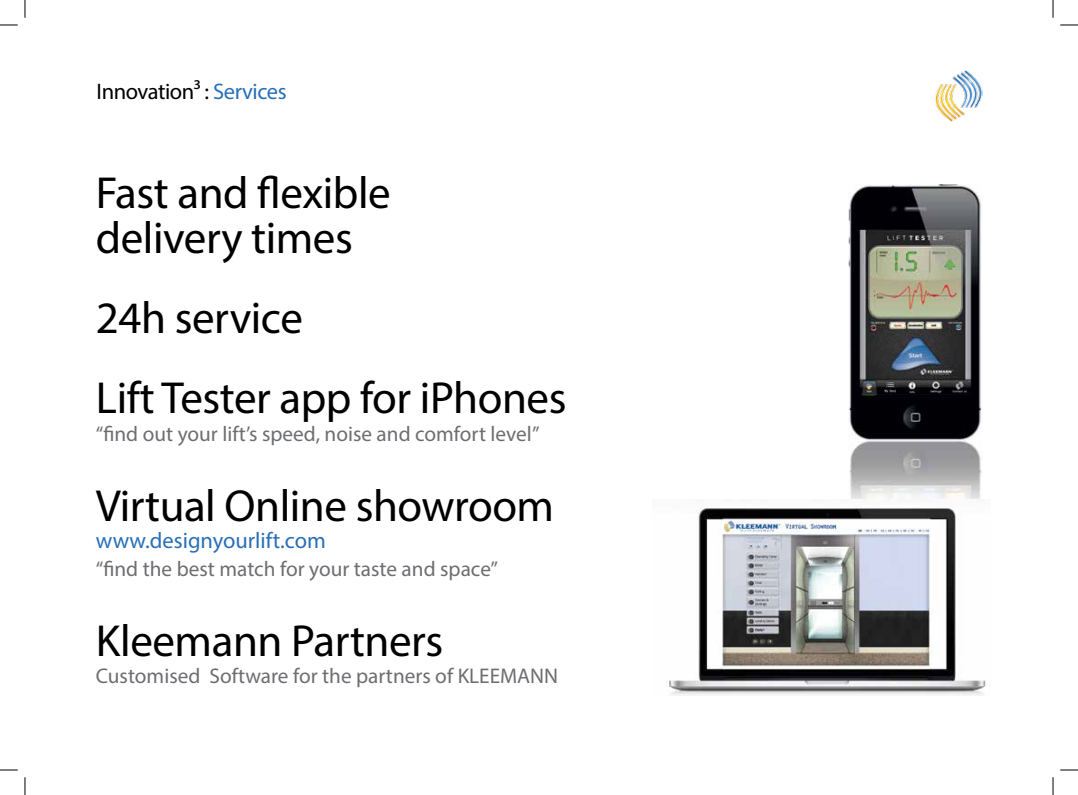
<style>
.page{position:relative;width:1078px;height:795px;background:#fff}
.page>*{position:absolute;margin:0;border:0;box-sizing:border-box;transform-origin:0 0}
.t1{font:45px/45px "Myriad Pro";letter-spacing:-.01em;color:#000}
.t2{font:22.5px "Myriad Pro";color:#286fb7}
.t3{font:22.5px "Myriad Pro";letter-spacing:-.02em;color:#000}
.t4{font:21.25px "Myriad Pro";color:#6d6e71}
.s1{color:#286fb7}
</style>
<div class="page">
<img style="left:935px;top:70px;width:47px;height:52px">
<svg style="left:25px;top:0;width:1px;height:18px"></svg>
<svg style="left:1052px;top:0;width:1px;height:18px"></svg>
<svg style="left:25px;top:777px;width:1px;height:17px"></svg>
<svg style="left:1052px;top:777px;width:1px;height:17px"></svg>
<svg style="left:0;top:25px;width:18px;height:1px"></svg>
<svg style="left:1060px;top:25px;width:18px;height:1px"></svg>
<svg style="left:0;top:769px;width:18px;height:1px"></svg>
<svg style="left:1060px;top:769px;width:18px;height:1px"></svg>
<img style="left:848px;top:184px;width:134px;height:315px">
<img style="left:667px;top:506px;width:319px;height:188px">
<p class="t3" style="left:97px;top:78px;width:192px">Innovation³ : <span class="s1">Services</span></p>
<p class="t1" style="left:96px;top:169px;width:296px">Fast and flexible delivery times</p>
<p class="t1" style="left:96px;top:277px;width:472px;line-height:80px">24h service<br>Lift Tester app for iPhones</p>
<p class="t4" style="left:96px;top:420px;width:445px">“find out your lift’s speed, noise and comfort level”</p>
<p class="t1" style="left:96px;top:482px;width:460px">Virtual Online showroom</p>
<p class="t2" style="left:96px;top:526px;width:231px">www.designyourlift.com</p>
<p class="t4" style="left:96px;top:555px;width:403px">“find the best match for your taste and space”</p>
<p class="t1" style="left:96px;top:617px;width:349px">Kleemann Partners</p>
<p class="t4" style="left:96px;top:662px;width:463px">Customised Software for the partners of KLEEMANN</p>
</div>
